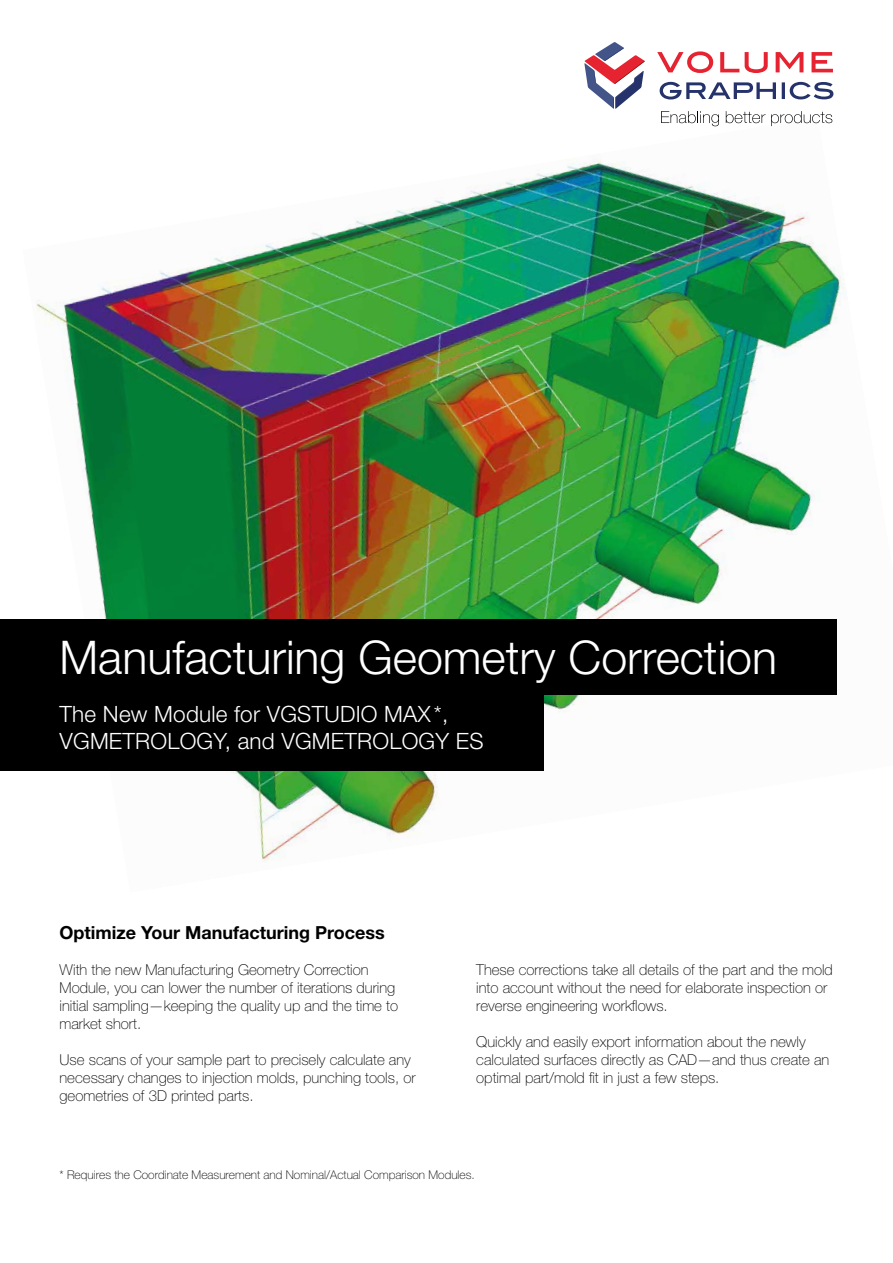
<style>
.page{position:relative;width:893px;height:1263px;background:#fff}
.page>*{position:absolute;margin:0;border:0;box-sizing:border-box;transform-origin:0 0}
.t1{font:300 46.5px "Helvetica Neue LT Std";color:#fff}
.t2{font:300 22.5px/27px "Helvetica Neue LT Std";letter-spacing:.01em;color:#fff}
.t3{font:700 18px "Helvetica Neue LT Std";color:#000}
.t4{font:100 15px/18px "Helvetica Neue LT Std";color:#000}
.t5{font:100 12px "Helvetica Neue LT Std";color:#000}
</style>
<div class="page">
<img style="left:23px;top:117px;width:824px;height:745px">
<svg style="left:660px;top:82px;width:173px;height:18px"></svg>
<svg style="left:657px;top:51px;width:56px;height:22px"></svg>
<svg style="left:776px;top:52px;width:27px;height:20px"></svg>
<svg style="left:811px;top:52px;width:22px;height:20px"></svg>
<svg style="left:720px;top:52px;width:19px;height:20px"></svg>
<svg style="left:745px;top:52px;width:23px;height:21px"></svg>
<svg style="left:584px;top:42px;width:61px;height:67px"></svg>
<svg style="left:661px;top:111px;width:58px;height:15px"></svg>
<svg style="left:726px;top:111px;width:106px;height:15px"></svg>
<div style="left:0;top:619px;width:837px;height:76px;background:#000"></div>
<div style="left:0;top:685px;width:543px;height:85px;background:#000"></div>
<h1 class="t1" style="left:60px;top:629px;width:719px">Manufacturing Geometry Correction</h1>
<h2 class="t2" style="left:60px;top:700px;width:426px">The New Module for VGSTUDIO MAX *,<br>VGMETROLOGY, and VGMETROLOGY ES</h2>
<p class="t3" style="left:60px;top:921px;width:327px">Optimize Your Manufacturing Process</p>
<p class="t4" style="left:60px;top:961px;width:340px">With the new Manufacturing Geometry Correction Module, you can lower the number of iterations during initial sampling—keeping the quality up and the time to market short.</p>
<p class="t4" style="left:60px;top:1051px;width:358px">Use scans of your sample part to precisely calculate any necessary changes to injection molds, punching tools, or geometries of 3D printed parts.</p>
<p class="t4" style="left:476px;top:961px;width:358px">These corrections take all details of the part and the mold into account without the need for elaborate inspection or reverse engineering workflows.</p>
<p class="t4" style="left:476px;top:1033px;width:354px">Quickly and easily export information about the newly calculated surfaces directly as CAD—and thus create an optimal part/mold fit in just a few steps.</p>
<p class="t5" style="left:60px;top:1167px;width:417px">* Requires the Coordinate Measurement and Nominal/Actual Comparison Modules.</p>
</div>
